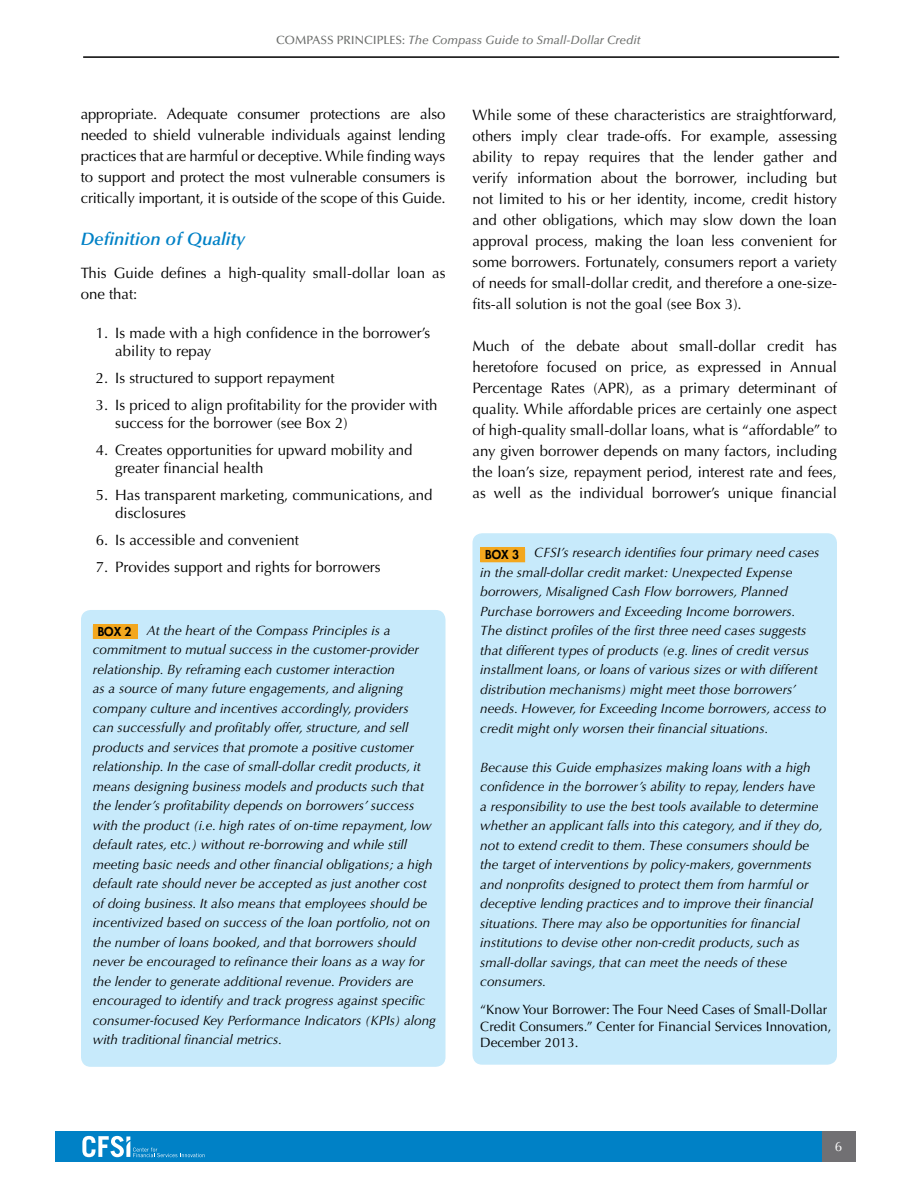
<style>
.page{position:relative;width:918px;height:1188px;background:#fff}
.page>*{position:absolute;margin:0;border:0;box-sizing:border-box;transform-origin:0 0}
.t1{font:italic 600 18px "Optima LT Std";color:#0081c6}
.t2{font:15px/21px "Optima LT Std";color:#000}
.t3{font:italic 13.5px/19.5px "Optima LT Std";color:#000}
.t4{font:13.5px/16.2px "Optima LT Std";color:#000}
.t5{font:13.5px "Optima LT Std";color:#fff}
.t6{font:italic 500 12px "Optima LT Std";color:#6c6e6c}
.t7{font:800 12px "Futura Std";color:#000}
.s1{font-style:normal}
</style>
<div class="page">
<div style="left:820px;top:1131px;width:36px;height:30px;background:#717073"></div>
<div style="left:55px;top:1131px;width:766px;height:30px;background:#0081c6"></div>
<svg style="left:82px;top:1136px;width:123px;height:21px"></svg>
<hr style="left:83px;top:56px;width:756px;height:2px;background:#000">
<div style="left:81px;top:610px;width:365px;height:457px;background:#c7eafb;border-radius:10px"></div>
<div style="left:473px;top:533px;width:364px;height:532px;background:#c7eafb;border-radius:10px"></div>
<div style="left:93px;top:624px;width:45px;height:15px;background:#f3a71e"></div>
<div style="left:480px;top:547px;width:45px;height:15px;background:#f3a71e"></div>
<p class="t6" style="left:276px;top:33px;width:366px"><span class="s1">COMPASS PRINCIPLES:</span> The Compass Guide to Small-Dollar Credit</p>
<p class="t2" style="left:81px;top:104px;width:366px;text-align:justify">appropriate. Adequate consumer protections are also needed to shield vulnerable individuals against lending practices that are harmful or deceptive. While finding ways to support and protect the most vulnerable consumers is critically important, it is outside of the scope of this Guide.</p>
<h1 class="t1" style="left:81px;top:229px;width:166px">Definition of Quality</h1>
<p class="t2" style="left:81px;top:263px;width:366px">This Guide defines a high-quality small-dollar loan as one that:</p>
<p class="t2" style="left:115px;top:324px;width:317px;line-height:18px;text-indent:-20px">1. Is made with a high confidence in the borrower’s ability to repay</p>
<p class="t2" style="left:96px;top:368px;width:241px">2. I s structured to support repayment</p>
<p class="t2" style="left:115px;top:396px;width:324px;line-height:18px;text-indent:-20px">3. Is priced to align profitability for the provider with success for the borrower (see Box 2)</p>
<p class="t2" style="left:115px;top:441px;width:299px;line-height:18px;text-indent:-20px">4. Creates opportunities for upward mobility and greater financial health</p>
<p class="t2" style="left:115px;top:486px;width:319px;line-height:18px;text-indent:-20px">5. Has transparent marketing, communications, and disclosures</p>
<p class="t2" style="left:96px;top:530px;width:205px">6. Is accessible and convenient</p>
<p class="t2" style="left:96px;top:557px;width:287px">7. Provides support and rights for borrowers</p>
<p class="t3" style="left:93px;top:620px;width:345px;text-indent:54px">At the heart of the Compass Principles is a commitment to mutual success in the customer-provider relationship. By reframing each customer interaction<br>as a source of many future engagements, and aligning company culture and incentives accordingly, providers<br>can successfully and profitably offer, structure, and sell products and services that promote a positive customer relationship. In the case of small-dollar credit products, it means designing business models and products such that the lender’s profitability depends on borrowers’ success with the product (i.e. high rates of on-time repayment, low default rates, etc.) without re-borrowing and while still meeting basic needs and other financial obligations; a high default rate should never be accepted as just another cost of doing business. It also means that employees should be incentivized based on success of the loan portfolio, not on the number of loans booked, and that borrowers should never be encouraged to refinance their loans as a way for the lender to generate additional revenue. Providers are encouraged to identify and track progress against specific consumer-focused Key Performance Indicators (KPIs) along with traditional financial metrics.</p>
<p class="t7" style="left:98px;top:624px;width:35px">BOX 2</p>
<p class="t2" style="left:472px;top:105px;width:366px;text-align:justify">While some of these characteristics are straightforward, others imply clear trade-offs. For example, assessing ability to repay requires that the lender gather and verify information about the borrower, including but not limited to his or her identity, income, credit history and other obligations, which may slow down the loan approval process, making the loan less convenient for some borrowers. Fortunately, consumers report a variety of needs for small-dollar credit, and therefore a one-size&shy;fits-all solution is not the goal (see Box 3).</p>
<p class="t2" style="left:472px;top:336px;width:366px;text-align:justify">Much of the debate about small-dollar credit has heretofore focused on price, as expressed in Annual Percentage Rates (APR), as a primary determinant of quality. While affordable prices are certainly one aspect of high-quality small-dollar loans, what is “affordable” to any given borrower depends on many factors, including the loan’s size, repayment period, interest rate and fees, as well as the individual borrower’s unique financial</p>
<p class="t3" style="left:480px;top:543px;width:348px;text-indent:54px">CFSI’s research identifies four primary need cases in the small-dollar credit market: Unexpected Expense borrowers, Misaligned Cash Flow borrowers, Planned Purchase borrowers and Exceeding Income borrowers.<br>The distinct profiles of the first three need cases suggests that different types of products (e.g. lines of credit versus installment loans, or loans of various sizes or with different distribution mechanisms) might meet those borrowers’ needs. However, for Exceeding Income borrowers, access to credit might only worsen their financial situations.</p>
<p class="t3" style="left:480px;top:758px;width:344px">Because this Guide emphasizes making loans with a high confidence in the borrower’s ability to repay, lenders have a responsibility to use the best tools available to determine whether an applicant falls into this category, and if they do, not to extend credit to them. These consumers should be the target of interventions by policy-makers, governments and nonprofits designed to protect them from harmful or deceptive lending practices and to improve their financial situations. There may also be opportunities for financial institutions to devise other non-credit products, such as small-dollar savings, that can meet the needs of these consumers.</p>
<p class="t4" style="left:480px;top:1002px;width:353px">“Know Your Borrower: The Four Need Cases of Small-Dollar<br>Credit Consumers.” Center for Financial Services I nnovation,<br>December 2013.</p>
<p class="t7" style="left:485px;top:547px;width:35px">BOX 3</p>
<p class="t5" style="left:835px;top:1139px;width:9px">6</p>
</div>
